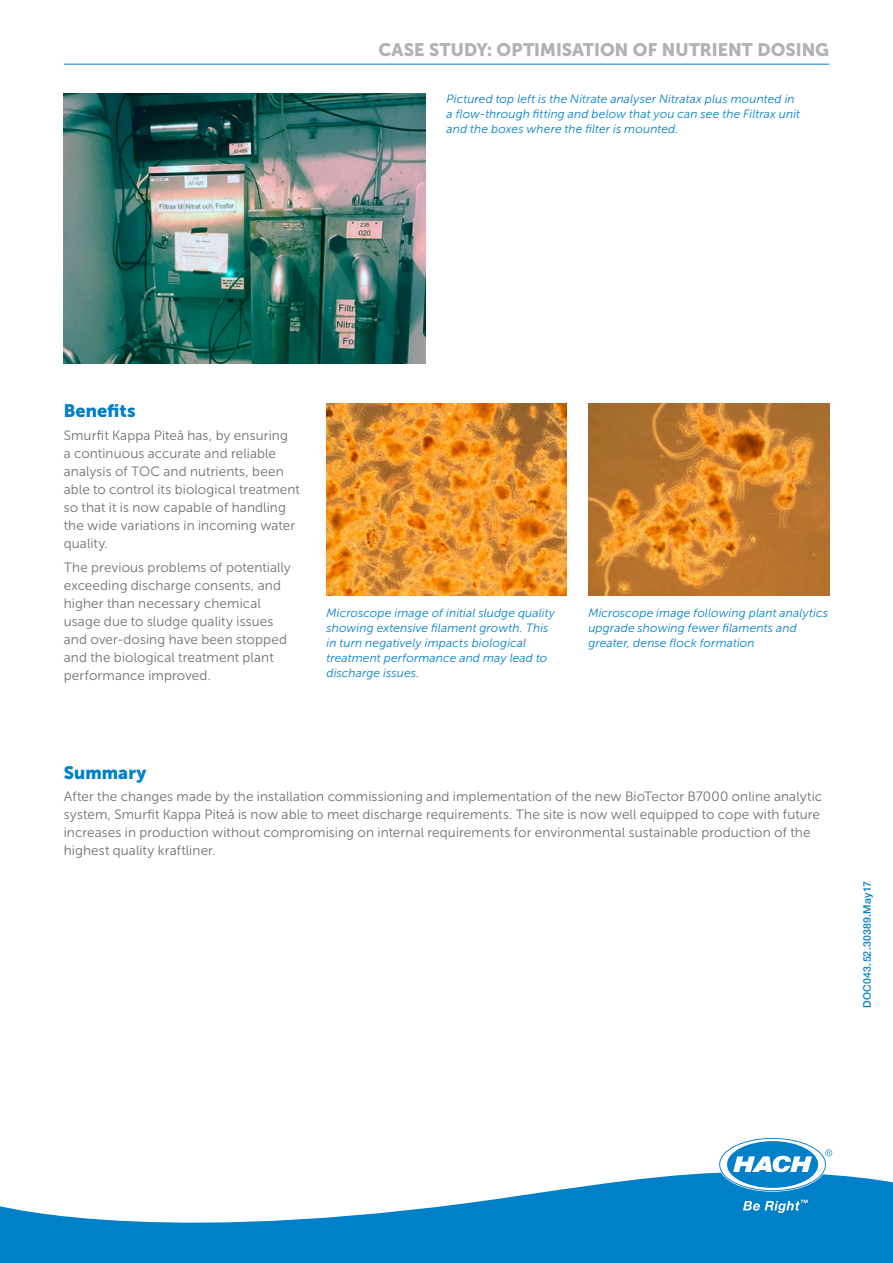
<style>
.page{position:relative;width:893px;height:1263px;background:#fff}
.page>*{position:absolute;margin:0;border:0;box-sizing:border-box;transform-origin:0 0}
.t1{font:18px "Museo Sans Cyrl 900";color:#b1b2b3}
.t2{font:18px "Museo Sans Cyrl 900";letter-spacing:.005em;color:#0080c8}
.t3{font:13.5px/18px "Museo Sans Cyrl 300";letter-spacing:.01em;color:#6f6f6e}
.t4{font:italic 12px/15px "Museo Sans Cyrl 300";letter-spacing:.01em;color:#0080c8}
.t5{font:500 10.5px "Helvetica Neue LTW1 G";letter-spacing:.025em;color:#0080c8}
</style>
<div class="page">
<img style="left:64px;top:94px;width:361px;height:270px">
<img style="left:326px;top:404px;width:241px;height:191px">
<img style="left:588px;top:404px;width:241px;height:191px">
<hr style="left:64px;top:64px;width:765px;height:1px;background:#0080c8">
<svg style="left:0;top:1172px;width:893px;height:91px;fill:#0080c8"></svg>
<svg style="left:720px;top:1139px;width:112px;height:51px"></svg>
<svg style="left:743px;top:1200px;width:65px;height:13px"></svg>
<h1 class="t1" style="left:378px;top:39px;width:452px">CASE STUDY: OPTIMISATION OF NUTRIENT DOSING</h1>
<p class="t4" style="left:446px;top:91px;width:355px">Pictured top left is the Nitrate analyser Nitratax plus mounted in a flow-through fitting and below that you can see the Filtrax unit and the boxes where the filter is mounted.</p>
<h1 class="t2" style="left:64px;top:401px;width:73px">Benefits</h1>
<p class="t3" style="left:64px;top:426px;width:238px">Smurfit Kappa Piteå has, by ensuring<br>a continuous accurate and reliable analysis of TOC and nutrients, been able to control its biological treatment so that it is now capable of handling the wide variations in incoming water quality.</p>
<p class="t3" style="left:64px;top:559px;width:229px">The previous problems of potentially exceeding discharge consents, and higher than necessary chemical usage due to sludge quality issues and over-dosing have been stopped and the biological treatment plant performance improved.</p>
<p class="t4" style="left:326px;top:605px;width:230px">Microscope image of initial sludge quality showing extensive filament growth. This in turn negatively impacts biological treatment performance and may lead to discharge issues.</p>
<p class="t4" style="left:588px;top:605px;width:241px">Microscope image following plant analytics upgrade showing fewer filaments and greater, dense flock formation</p>
<h1 class="t2" style="left:64px;top:762px;width:84px">Summary</h1>
<p class="t3" style="left:64px;top:788px;width:760px">After the changes made by the installation commissioning and implementation of the new BioTector B7000 online analytic system, Smurfit Kappa Piteå is now able to meet discharge requirements. The site is now well equipped to cope with future increases in production without compromising on internal requirements for environmental sustainable production of the highest quality kraftliner.</p>
<p class="t5" style="left:861px;top:1008px;width:128px;rotate:-90deg">DOC043.52.30389.May17</p>
</div>
